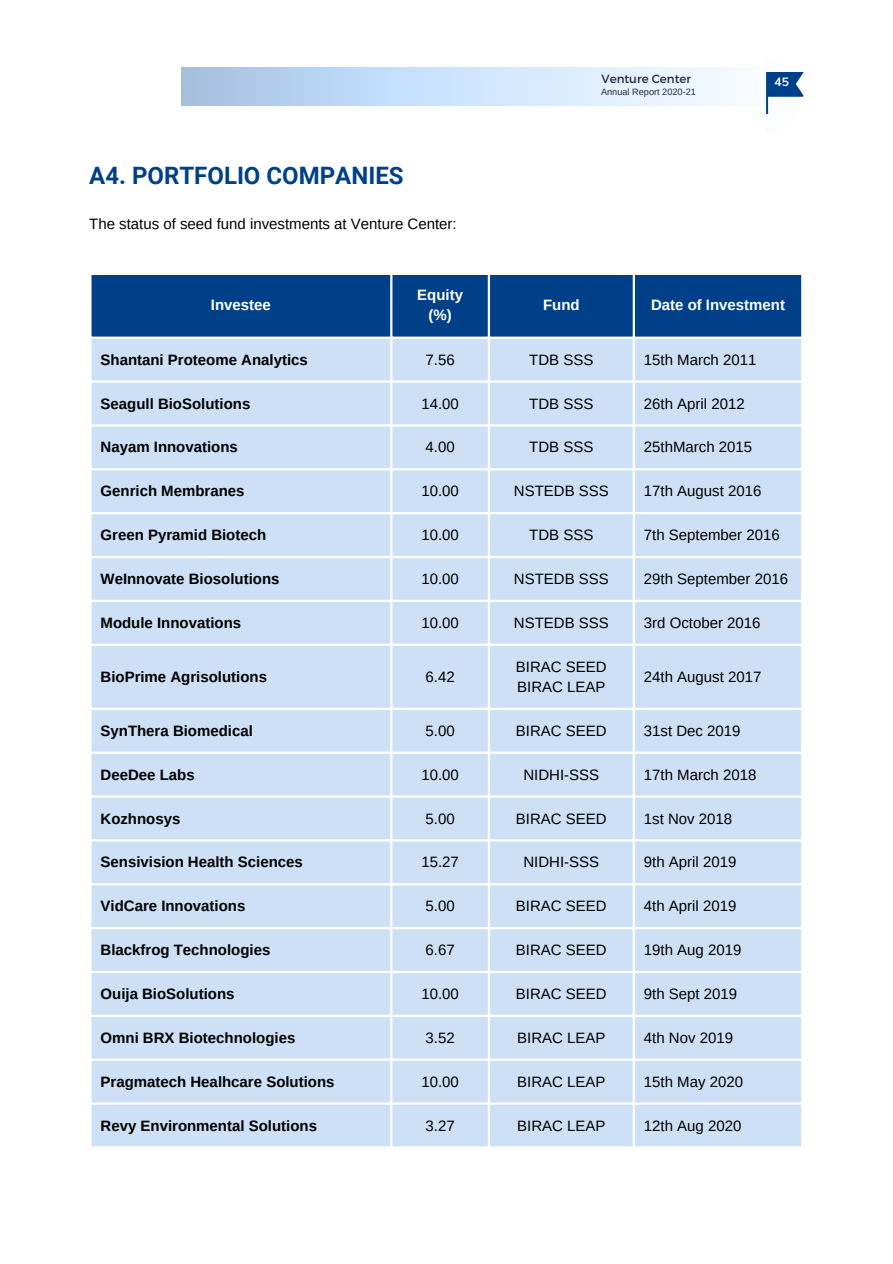
<style>
.page{position:relative;width:893px;height:1264px;background:#fff}
.page>*{position:absolute;margin:0;border:0;box-sizing:border-box;transform-origin:0 0}
.t1{font:700 24px "Roboto";color:#004088}
.t2{font:15px/20.2px "Arimo";color:#000}
.t3{font:700 15px "Arimo";color:#000}
.t4{font:700 15px/20.2px "Arimo";color:#fff;text-align:center}
.t5{font:700 12px "Muli";color:#fff}
.t6{font:11.85px "Montserrat";color:#222b46}
.t7{font:9.15px "Arimo";color:#222b46}
</style>
<div class="page">
<div style="left:91px;top:275px;width:710px;height:61px;background:#004088"></div>
<div style="left:91px;top:339px;width:710px;height:807px;background:#cde0f6"></div>
<hr style="left:390px;top:275px;width:2px;height:871px;background:#fff">
<hr style="left:487px;top:275px;width:3px;height:871px;background:#fff">
<hr style="left:632px;top:275px;width:3px;height:871px;background:#fff">
<hr style="left:89px;top:380px;width:714px;height:3px;background:#fff">
<hr style="left:89px;top:424px;width:714px;height:2px;background:#fff">
<hr style="left:89px;top:468px;width:714px;height:2px;background:#fff">
<hr style="left:89px;top:512px;width:714px;height:2px;background:#fff">
<hr style="left:89px;top:556px;width:714px;height:2px;background:#fff">
<hr style="left:89px;top:599px;width:714px;height:3px;background:#fff">
<hr style="left:89px;top:643px;width:714px;height:3px;background:#fff">
<hr style="left:89px;top:707px;width:714px;height:3px;background:#fff">
<hr style="left:89px;top:751px;width:714px;height:2px;background:#fff">
<hr style="left:89px;top:795px;width:714px;height:2px;background:#fff">
<hr style="left:89px;top:839px;width:714px;height:2px;background:#fff">
<hr style="left:89px;top:883px;width:714px;height:2px;background:#fff">
<hr style="left:89px;top:927px;width:714px;height:2px;background:#fff">
<hr style="left:89px;top:970px;width:714px;height:3px;background:#fff">
<hr style="left:89px;top:1014px;width:714px;height:2px;background:#fff">
<hr style="left:89px;top:1058px;width:714px;height:2px;background:#fff">
<hr style="left:89px;top:1102px;width:714px;height:2px;background:#fff">
<svg style="left:181px;top:67px;width:552px;height:39px;background:#cce0f7"></svg>
<svg style="left:766px;top:72px;width:37px;height:42px"></svg>
<div style="left:773px;top:75px;width:20px;height:18px;background:#004088"></div>
<h1 class="t1" style="left:89px;top:161px;width:316px">A4. PORTFOLIO COMPANIES</h1>
<p class="t2" style="left:89px;top:213px;width:369px">The status of seed fund investments at Venture Center:</p>
<p class="t6" style="left:601px;top:71px;width:91px">Venture Center</p>
<p class="t7" style="left:601px;top:87px;width:96px">Annual Report 2020-21</p>
<p class="t5" style="left:774px;top:74px;width:16px">45</p>
<p class="t4" style="left:211px;top:294px;width:61px">Investee</p>
<p class="t4" style="left:417px;top:284px;width:47px">Equity (%)</p>
<p class="t4" style="left:543px;top:294px;width:38px">Fund</p>
<p class="t4" style="left:651px;top:294px;width:136px">Date of Investment</p>
<p class="t3" style="left:100px;top:351px;width:209px">Shantani Proteome Analytics</p>
<p class="t2" style="left:425px;top:349px;width:31px">7.56</p>
<p class="t2" style="left:529px;top:349px;width:66px">TDB SSS</p>
<p class="t2" style="left:644px;top:349px;width:114px">15th March 2011</p>
<p class="t3" style="left:100px;top:395px;width:151px">Seagull BioSolutions</p>
<p class="t2" style="left:421px;top:393px;width:39px">14.00</p>
<p class="t2" style="left:529px;top:393px;width:66px">TDB SSS</p>
<p class="t2" style="left:644px;top:393px;width:102px">26th April 2012</p>
<p class="t3" style="left:100px;top:439px;width:139px">Nayam Innovations</p>
<p class="t2" style="left:425px;top:437px;width:31px">4.00</p>
<p class="t2" style="left:529px;top:437px;width:66px">TDB SSS</p>
<p class="t2" style="left:644px;top:437px;width:110px">25thMarch 2015</p>
<p class="t3" style="left:100px;top:482px;width:146px">Genrich Membranes</p>
<p class="t2" style="left:421px;top:481px;width:39px">10.00</p>
<p class="t2" style="left:514px;top:481px;width:96px">NSTEDB SSS</p>
<p class="t2" style="left:644px;top:481px;width:119px">17th August 2016</p>
<p class="t3" style="left:100px;top:526px;width:167px">Green Pyramid Biotech</p>
<p class="t2" style="left:421px;top:525px;width:39px">10.00</p>
<p class="t2" style="left:529px;top:525px;width:66px">TDB SSS</p>
<p class="t2" style="left:644px;top:525px;width:137px">7th September 2016</p>
<p class="t3" style="left:100px;top:570px;width:180px">WeInnovate Biosolutions</p>
<p class="t2" style="left:421px;top:568px;width:39px">10.00</p>
<p class="t2" style="left:514px;top:568px;width:96px">NSTEDB SSS</p>
<p class="t2" style="left:644px;top:568px;width:146px">29th September 2016</p>
<p class="t3" style="left:100px;top:614px;width:142px">Module Innovations</p>
<p class="t2" style="left:421px;top:612px;width:39px">10.00</p>
<p class="t2" style="left:514px;top:612px;width:96px">NSTEDB SSS</p>
<p class="t2" style="left:644px;top:612px;width:118px">3rd October 2016</p>
<p class="t3" style="left:100px;top:668px;width:168px">BioPrime Agrisolutions</p>
<p class="t2" style="left:425px;top:666px;width:31px">6.42</p>
<p class="t2" style="left:516px;top:656px;width:92px">BIRAC SEED<br>BIRAC LEAP</p>
<p class="t2" style="left:644px;top:666px;width:119px">24th August 2017</p>
<p class="t3" style="left:100px;top:722px;width:154px">SynThera Biomedical</p>
<p class="t2" style="left:425px;top:720px;width:31px">5.00</p>
<p class="t2" style="left:516px;top:720px;width:92px">BIRAC SEED</p>
<p class="t2" style="left:644px;top:720px;width:98px">31st Dec 2019</p>
<p class="t3" style="left:100px;top:766px;width:96px">DeeDee Labs</p>
<p class="t2" style="left:421px;top:764px;width:39px">10.00</p>
<p class="t2" style="left:523px;top:764px;width:77px">NIDHI-SSS</p>
<p class="t2" style="left:644px;top:764px;width:114px">17th March 2018</p>
<p class="t3" style="left:100px;top:810px;width:81px">Kozhnosys</p>
<p class="t2" style="left:425px;top:808px;width:31px">5.00</p>
<p class="t2" style="left:516px;top:808px;width:92px">BIRAC SEED</p>
<p class="t2" style="left:644px;top:808px;width:90px">1st Nov 2018</p>
<p class="t3" style="left:100px;top:853px;width:204px">Sensivision Health Sciences</p>
<p class="t2" style="left:421px;top:852px;width:39px">15.27</p>
<p class="t2" style="left:523px;top:852px;width:77px">NIDHI-SSS</p>
<p class="t2" style="left:644px;top:852px;width:94px">9th April 2019</p>
<p class="t3" style="left:100px;top:897px;width:146px">VidCare Innovations</p>
<p class="t2" style="left:425px;top:895px;width:31px">5.00</p>
<p class="t2" style="left:516px;top:895px;width:92px">BIRAC SEED</p>
<p class="t2" style="left:644px;top:895px;width:94px">4th April 2019</p>
<p class="t3" style="left:100px;top:941px;width:171px">Blackfrog Technologies</p>
<p class="t2" style="left:425px;top:939px;width:31px">6.67</p>
<p class="t2" style="left:516px;top:939px;width:92px">BIRAC SEED</p>
<p class="t2" style="left:644px;top:939px;width:99px">19th Aug 2019</p>
<p class="t3" style="left:100px;top:985px;width:135px">Ouija BioSolutions</p>
<p class="t2" style="left:421px;top:983px;width:39px">10.00</p>
<p class="t2" style="left:516px;top:983px;width:92px">BIRAC SEED</p>
<p class="t2" style="left:644px;top:983px;width:95px">9th Sept 2019</p>
<p class="t3" style="left:100px;top:1029px;width:196px">Omni BRX Biotechnologies</p>
<p class="t2" style="left:425px;top:1027px;width:31px">3.52</p>
<p class="t2" style="left:517px;top:1027px;width:90px">BIRAC LEAP</p>
<p class="t2" style="left:644px;top:1027px;width:91px">4th Nov 2019</p>
<p class="t3" style="left:100px;top:1073px;width:235px">Pragmatech Healhcare Solutions</p>
<p class="t2" style="left:421px;top:1071px;width:39px">10.00</p>
<p class="t2" style="left:517px;top:1071px;width:90px">BIRAC LEAP</p>
<p class="t2" style="left:644px;top:1071px;width:101px">15th May 2020</p>
<p class="t3" style="left:100px;top:1116px;width:218px">Revy Environmental Solutions</p>
<p class="t2" style="left:425px;top:1115px;width:31px">3.27</p>
<p class="t2" style="left:517px;top:1115px;width:90px">BIRAC LEAP</p>
<p class="t2" style="left:644px;top:1115px;width:99px">12th Aug 2020</p>
</div>
